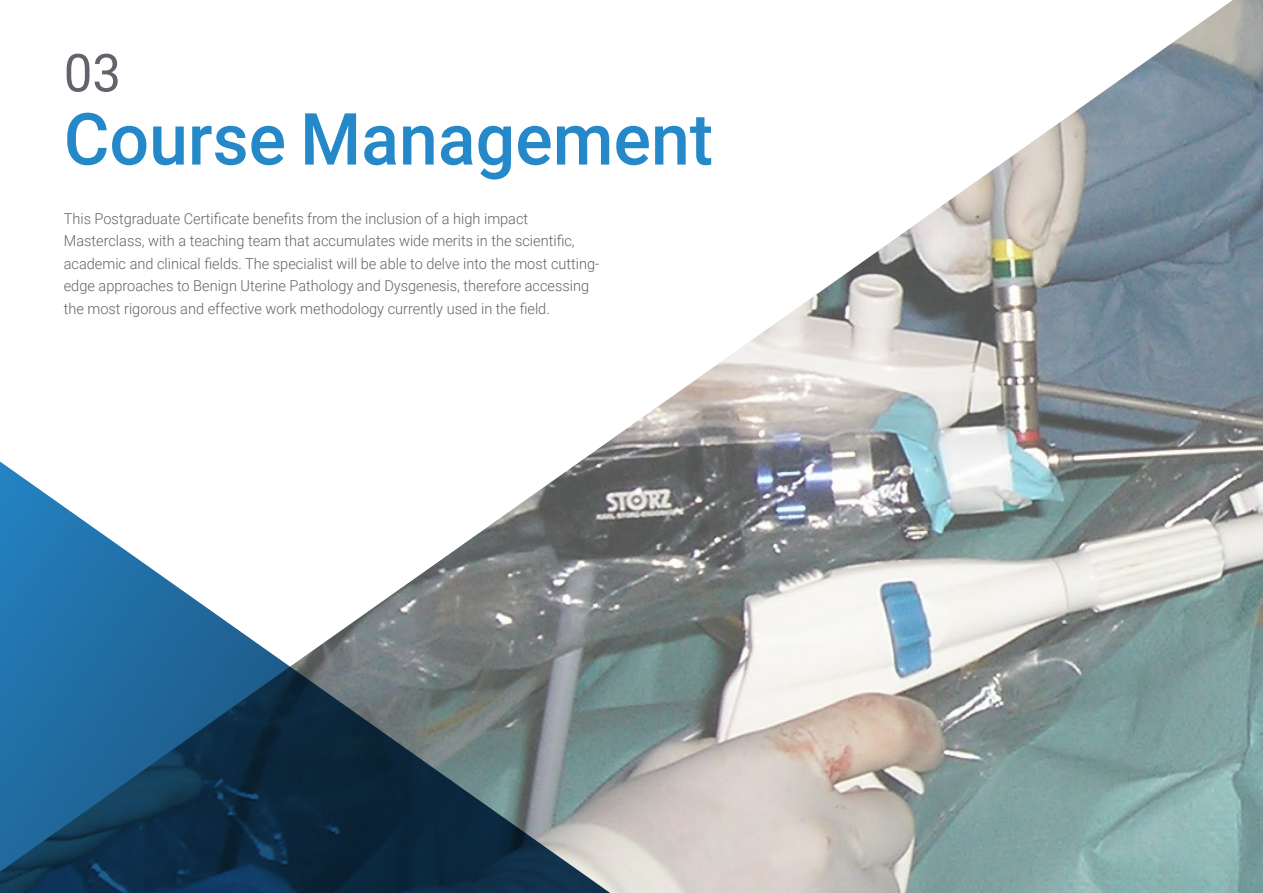
<style>
.page{position:relative;width:1263px;height:893px;background:#fff}
.page>*{position:absolute;margin:0;border:0;box-sizing:border-box;transform-origin:0 0}
.t1{font:500 72px "Roboto";color:#2488c9}
.t2{font:52.5px "Roboto";color:#61646a}
.t3{font:300 15px/22.5px "Roboto";color:#61646a}
</style>
<div class="page">
<img style="left:602px;top:0;width:661px;height:893px">
<svg style="left:0;top:446px;width:640px;height:447px"></svg>
<h2 class="t2" style="left:64px;top:36px;width:59px">03</h2>
<h1 class="t1" style="left:64px;top:89px;width:651px">Course Management</h1>
<p class="t3" style="left:64px;top:207px;width:537px">This Postgraduate Certificate benefits from the inclusion of a high impact Masterclass, with a teaching team that accumulates wide merits in the scientific, academic and clinical fields. The specialist will be able to delve into the most cutting&shy;edge approaches to Benign Uterine Pathology and Dysgenesis, therefore accessing the most rigorous and effective work methodology currently used in the field.</p>
</div>
